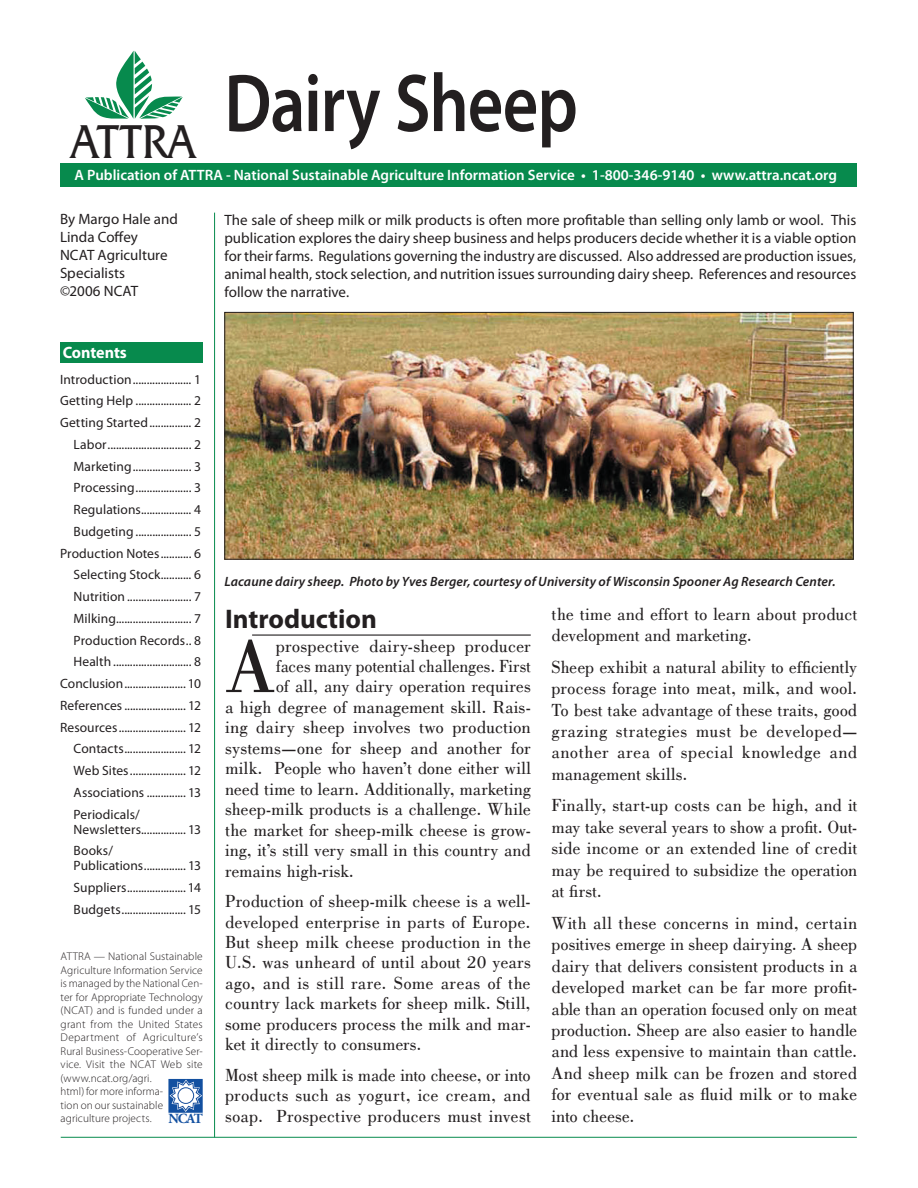
<style>
.page{position:relative;width:918px;height:1188px;background:#fff}
.page>*{position:absolute;margin:0;border:0;box-sizing:border-box;transform-origin:0 0}
.t1{font:600 82.8px "Myriad Pro";letter-spacing:-.015em;color:#231f20;scale:.83 1}
.t2{font:78.6px "Bodoni";color:#231f20}
.t3{font:48.75px "Friz Quadrata IT Cby BT";letter-spacing:-.025em;color:#231f20;scale:.91 1}
.t4{font:700 27px "Myriad Pro";letter-spacing:-.005em;color:#231f20}
.t5{font:18px/21.5px "Bodoni";letter-spacing:.005em;color:#231f20;text-align:justify}
.t6{font:700 16.5px "Myriad Pro";letter-spacing:-.005em;color:#fff}
.t7{font:15px/18px "Myriad";color:#231f20;text-align:justify}
.t8{font:600 15px "Myriad Pro";color:#fff}
.t9{font:15px/18px "Myriad Pro";color:#231f20}
.t10{font:13.5px/21.8px "Myriad Pro";letter-spacing:.005em;color:#231f20}
.t11{font:italic 600 13.5px "Myriad Pro";letter-spacing:.01em;color:#231f20}
.t12{font:300 11.25px/13.5px "Myriad Pro";letter-spacing:.01em;color:#231f20}
</style>
<div class="page">
<hr style="left:214px;top:213px;width:1px;height:924px;background:#078a4d">
<hr style="left:252px;top:634px;width:279px;height:2px;background:#231f20">
<img style="left:226px;top:314px;width:626px;height:244px">
<div style="left:224px;top:312px;width:630px;height:248px;border:1px solid #231f20"></div>
<div style="left:61px;top:164px;width:796px;height:23px;background:#078a4d"></div>
<hr style="left:61px;top:1137px;width:796px;height:1px;background:#078a4d">
<svg style="left:85px;top:51px;width:98px;height:68px"></svg>
<div style="left:60px;top:342px;width:143px;height:21px;background:#078a4d"></div>
<svg style="left:168px;top:1079px;width:35px;height:34px"></svg>
<h3 class="t3" style="left:71px;top:112px;width:138px">ATTRA</h3>
<h1 class="t1" style="left:224px;top:57px;width:427px">Dairy Sheep</h1>
<p class="t8" style="left:75px;top:166px;width:764px">A Publication of ATTRA - National Sustainable Agriculture Information Service • 1-800-346-9140 • www.attra.ncat.org</p>
<p class="t9" style="left:60px;top:210px;width:119px">By Margo Hale and<br>Linda Coffey<br>NCAT Agriculture<br>Specialists<br>©2006 NCAT</p>
<p class="t6" style="left:63px;top:343px;width:66px">Contents</p>
<p class="t10" style="left:60px;top:368px;width:143px">Introduction ..................... 1</p>
<p class="t10" style="left:60px;top:390px;width:143px">Getting Help .................... 2</p>
<p class="t10" style="left:60px;top:412px;width:143px">Getting Started ............... 2</p>
<p class="t10" style="left:74px;top:434px;width:129px">Labor .............................. 2</p>
<p class="t10" style="left:74px;top:455px;width:129px">Marketing ..................... 3</p>
<p class="t10" style="left:74px;top:477px;width:129px">Processing .................... 3</p>
<p class="t10" style="left:74px;top:499px;width:129px">Regulations .................. 4</p>
<p class="t10" style="left:74px;top:521px;width:129px">Budgeting .................... 5</p>
<p class="t10" style="left:60px;top:542px;width:143px">Production Notes ........... 6</p>
<p class="t10" style="left:74px;top:564px;width:129px">Selecting Stock ........... 6</p>
<p class="t10" style="left:74px;top:586px;width:129px">Nutrition ....................... 7</p>
<p class="t10" style="left:74px;top:608px;width:129px">Milking ........................... 7</p>
<p class="t10" style="left:74px;top:629px;width:129px">Production Records .. 8</p>
<p class="t10" style="left:74px;top:651px;width:129px">Health ............................ 8</p>
<p class="t10" style="left:60px;top:673px;width:143px">Conclusion ...................... 10</p>
<p class="t10" style="left:60px;top:695px;width:143px">References ...................... 12</p>
<p class="t10" style="left:60px;top:716px;width:143px">Resources ........................ 12</p>
<p class="t10" style="left:74px;top:738px;width:129px">Contacts ...................... 12</p>
<p class="t10" style="left:74px;top:760px;width:129px">Web Sites .................... 12</p>
<p class="t10" style="left:74px;top:782px;width:129px">Associations .............. 13</p>
<p class="t10" style="left:74px;top:803px;width:68px">Periodicals/</p>
<p class="t10" style="left:74px;top:818px;width:129px">Newsletters ................ 13<br>Books/</p>
<p class="t10" style="left:74px;top:855px;width:129px;text-align:justify">Publications ............... 13<br>Suppliers ..................... 14<br>Budgets ....................... 15</p>
<p class="t12" style="left:61px;top:950px;width:144px">ATTRA — National Sustainable<br>Agriculture Information Service is managed by the National Cen&shy;ter for Appropriate Technology (NCAT) and is funded under a grant from the United States<br>Department of Agriculture’s<br>Rural Business-Cooperative Ser&shy;vice. Visit the NCAT Web site (www.ncat.org/agri.<br>html) for more informa-<br>tion on our sustainable agriculture projects.</p>
<p class="t7" style="left:224px;top:211px;width:634px">The sale of sheep milk or milk products is often more profitable than selling only lamb or wool. This publication explores the dairy sheep business and helps producers decide whether it is a viable option for their farms. Regulations governing the industry are discussed. Also addressed are production issues, animal health, stock selection, and nutrition issues surrounding dairy sheep. References and resources follow the narrative.</p>
<p class="t11" style="left:224px;top:574px;width:613px">Lacaune dairy sheep. Photo by Yves Berger, courtesy of University of Wisconsin Spooner Ag Research Center.</p>
<h3 class="t4" style="left:225px;top:604px;width:153px">Introduction</h3>
<h2 class="t2" style="left:225px;top:622px;width:52px">A</h2>
<p class="t5" style="left:276px;top:635px;width:256px">prospective dairy-sheep producer</p>
<p class="t5" style="left:276px;top:655px;width:256px">faces many potential challenges. First</p>
<p class="t5" style="left:276px;top:676px;width:256px">of all, any dairy operation requires</p>
<p class="t5" style="left:225px;top:696px;width:307px">a high degree of management skill. Rais-</p>
<p class="t5" style="left:225px;top:717px;width:307px">ing dairy sheep involves two production</p>
<p class="t5" style="left:225px;top:737px;width:307px">systems—one for sheep and another for</p>
<p class="t5" style="left:225px;top:758px;width:307px">milk. People who haven’t done either will</p>
<p class="t5" style="left:225px;top:778px;width:307px">need time to learn. Additionally, marketing</p>
<p class="t5" style="left:225px;top:799px;width:307px">sheep-milk products is a challenge. While</p>
<p class="t5" style="left:225px;top:819px;width:307px">the market for sheep-milk cheese is grow-</p>
<p class="t5" style="left:225px;top:840px;width:307px">ing, it’s still very small in this country and</p>
<p class="t5" style="left:225px;top:860px;width:130px">remains high-risk.</p>
<p class="t5" style="left:225px;top:891px;width:307px;line-height:20.4px">Production of sheep-milk cheese is a well&shy;developed enterprise in parts of Europe.<br>But sheep milk cheese production in the U.S. was unheard of until about 20 years ago, and is still rare. Some areas of the country lack markets for sheep milk. Still, some producers process the milk and mar&shy;ket it directly to consumers.</p>
<p class="t5" style="left:225px;top:1065px;width:307px;line-height:20.4px">Most sheep milk is made into cheese, or into products such as yogurt, ice cream, and soap. Prospective producers must invest</p>
<p class="t5" style="left:552px;top:603px;width:307px">the time and effort to learn about product development and marketing.</p>
<p class="t5" style="left:552px;top:656px;width:307px">Sheep exhibit a natural ability to efficiently process forage into meat, milk, and wool.<br>To best take advantage of these traits, good grazing strategies must be developed— another area of special knowledge and management skills.</p>
<p class="t5" style="left:552px;top:795px;width:307px">Finally, start-up costs can be high, and it may take several years to show a profit. Out&shy;side income or an extended line of credit may be required to subsidize the operation at first.</p>
<p class="t5" style="left:552px;top:912px;width:307px">With all these concerns in mind, certain positives emerge in sheep dairying. A sheep dairy that delivers consistent products in a developed market can be far more profit&shy;able than an operation focused only on meat production. Sheep are also easier to handle and less expensive to maintain than cattle.<br>And sheep milk can be frozen and stored for eventual sale as fluid milk or to make into cheese.</p>
</div>
